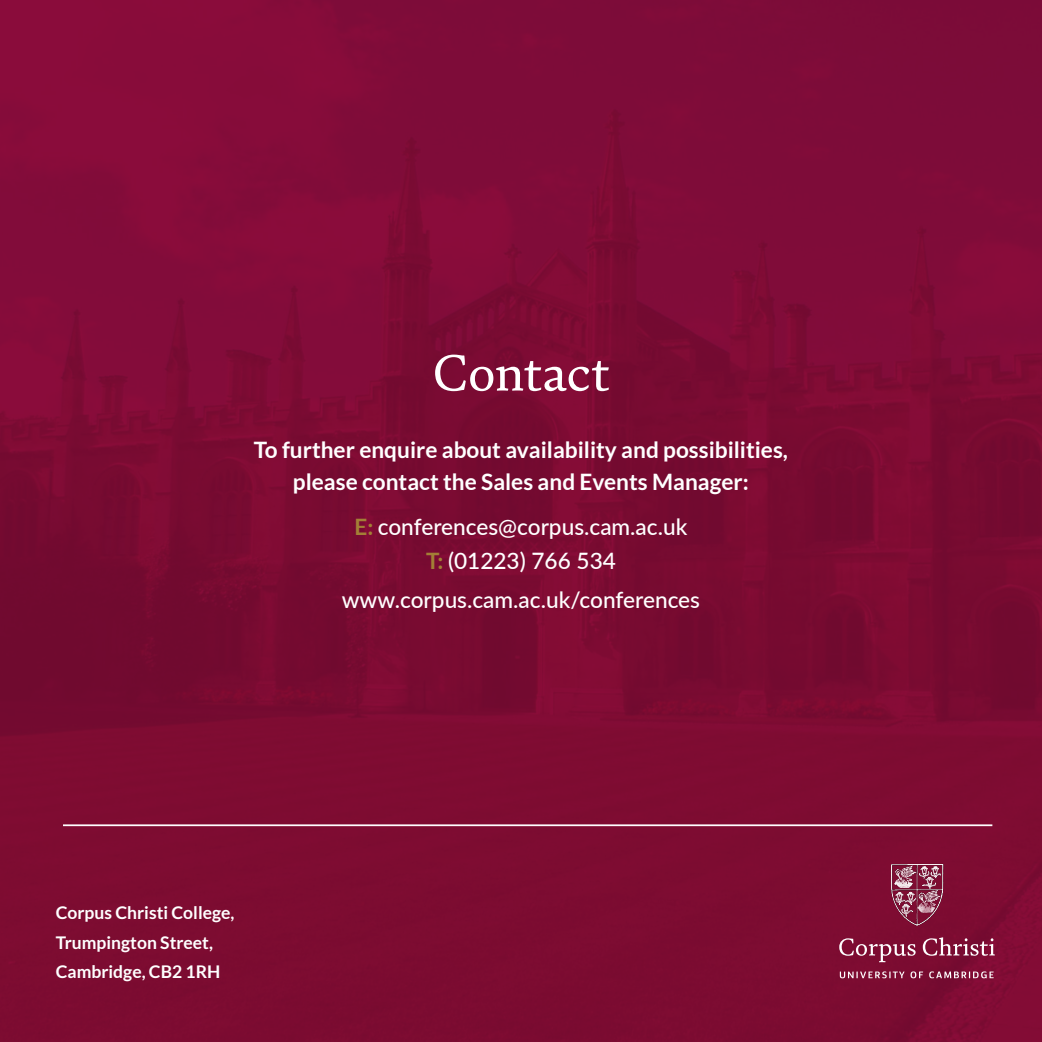
<style>
.page{position:relative;width:1042px;height:1042px;background:#fff}
.page>*{position:absolute;margin:0;border:0;box-sizing:border-box;transform-origin:0 0}
.t1{font:51.98px "FS Brabo Pro";letter-spacing:-.01em;color:#fff}
.t2{font:700 22.57px "Lato";color:#fff}
.t3{font:500 22.57px "Lato";color:#fff}
.t4{font:700 17.5px "Lato";color:#fff}
.s1{font-weight:700;color:#a37f36}
</style>
<div class="page">
<img style="left:0;top:0;width:1042px;height:1042px">
<hr style="left:63px;top:824px;width:929px;height:2px;background:#fff">
<svg style="left:840px;top:971px;width:153px;height:7px"></svg>
<svg style="left:839px;top:937px;width:156px;height:25px;background:#933756"></svg>
<img style="left:888px;top:863px;width:7px;height:50px">
<p class="t1" style="left:432px;top:334px;width:179px">Contact</p>
<p class="t2" style="left:254px;top:437px;width:536px">To further enquire about availability and possibilities,</p>
<p class="t2" style="left:293px;top:469px;width:457px">please contact the Sales and Events Manager:</p>
<p class="t3" style="left:354px;top:510px;width:334px"><span class="s1">E:</span> conferences@corpus.cam.ac.uk</p>
<p class="t3" style="left:426px;top:545px;width:191px"><span class="s1">T:</span> (01223) 766 534</p>
<p class="t3" style="left:342px;top:583px;width:360px">www.corpus.cam.ac.uk/conferences</p>
<p class="t4" style="left:56px;top:903px;width:180px">Corpus Christi College,</p>
<p class="t4" style="left:56px;top:932px;width:159px">Trumpington Street,</p>
<p class="t4" style="left:56px;top:962px;width:166px">Cambridge, CB2 1RH</p>
</div>
